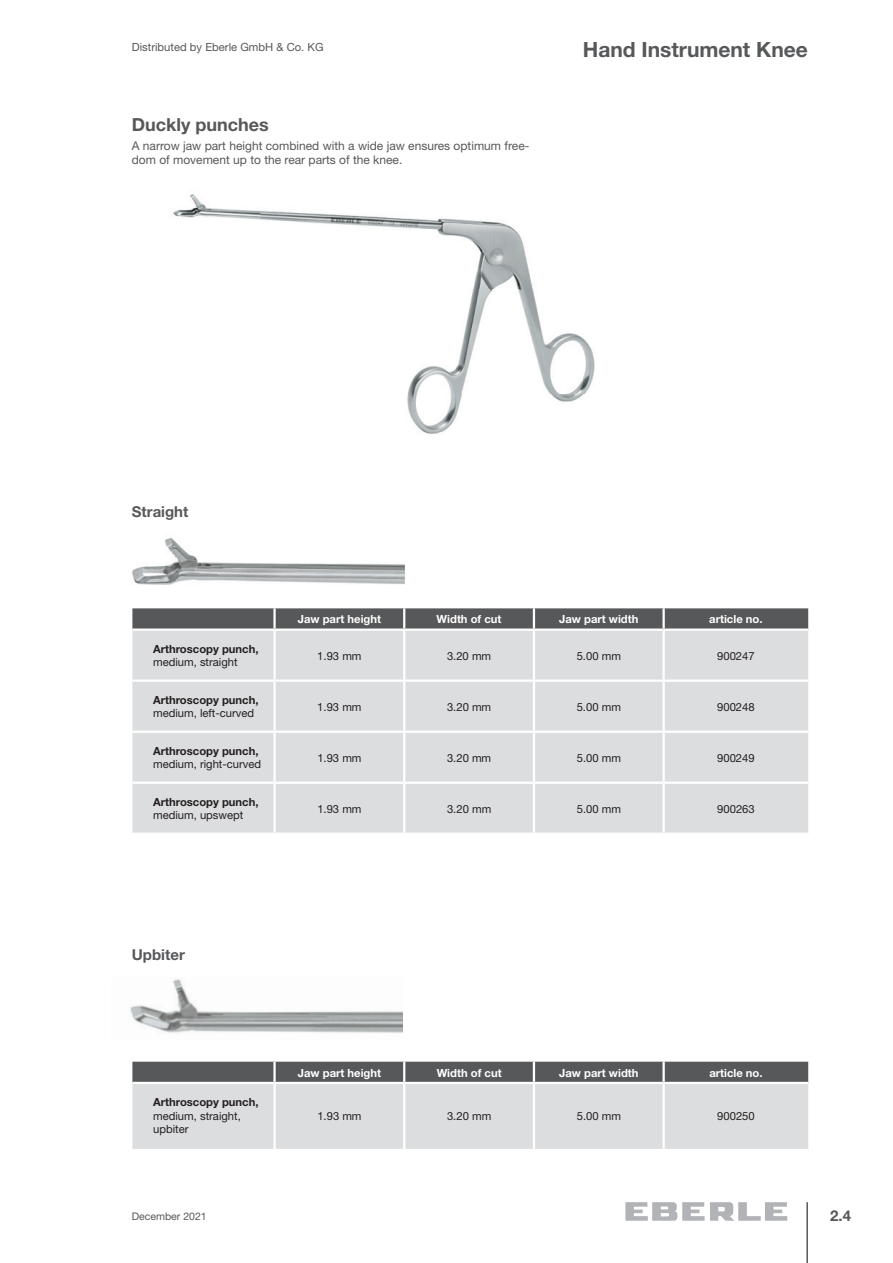
<style>
.page{position:relative;width:893px;height:1263px;background:#fff}
.page>*{position:absolute;margin:0;border:0;box-sizing:border-box;transform-origin:0 0}
.t1{font:700 21px "Helvetica Neue LT";color:#57585a}
.t2{font:700 18px "Helvetica Neue LT";color:#57585a}
.t3{font:700 15px "Helvetica Neue LT";color:#57585a}
.t4{font:12px/14.4px "Helvetica Neue LT";color:#57585a}
.t5{font:11.25px/13.5px "Helvetica Neue LT";color:#231f20}
.t6{font:700 11.25px "Helvetica Neue LT";color:#fff}
.t7{font:700 11.25px "Helvetica Neue LT";color:#231f20}
.t8{font:11.25px "Helvetica Neue LT";color:#57585a}
.t9{font:10.5px "Helvetica Neue LT";color:#57585a}
</style>
<div class="page">
<hr style="left:806px;top:1202px;width:2px;height:61px;background:#57585a">
<svg style="left:625px;top:1202px;width:162px;height:19px"></svg>
<img style="left:130px;top:979px;width:272px;height:54px">
<img style="left:173px;top:194px;width:422px;height:240px">
<img style="left:132px;top:537px;width:272px;height:48px">
<div style="left:132px;top:1062px;width:676px;height:20px;background:#57585a"></div>
<div style="left:132px;top:1084px;width:676px;height:65px;background:#dcdddf"></div>
<hr style="left:273px;top:1084px;width:3px;height:65px;background:#fff">
<hr style="left:403px;top:1084px;width:2px;height:65px;background:#fff">
<hr style="left:273px;top:1062px;width:3px;height:20px;background:#fff">
<hr style="left:403px;top:1062px;width:2px;height:20px;background:#fff">
<hr style="left:533px;top:1062px;width:2px;height:20px;background:#fff">
<hr style="left:533px;top:1084px;width:2px;height:65px;background:#fff">
<hr style="left:662px;top:1084px;width:3px;height:65px;background:#fff">
<hr style="left:662px;top:1062px;width:3px;height:20px;background:#fff">
<div style="left:132px;top:608px;width:676px;height:20px;background:#57585a"></div>
<div style="left:132px;top:631px;width:676px;height:202px;background:#dcdddf"></div>
<hr style="left:273px;top:631px;width:3px;height:48px;background:#fff">
<hr style="left:132px;top:679px;width:143px;height:3px;background:#fff">
<hr style="left:275px;top:679px;width:129px;height:3px;background:#fff">
<hr style="left:273px;top:682px;width:3px;height:48px;background:#fff">
<hr style="left:404px;top:679px;width:130px;height:3px;background:#fff">
<hr style="left:534px;top:679px;width:130px;height:3px;background:#fff">
<hr style="left:664px;top:679px;width:144px;height:3px;background:#fff">
<hr style="left:132px;top:730px;width:143px;height:3px;background:#fff">
<hr style="left:275px;top:730px;width:129px;height:3px;background:#fff">
<hr style="left:273px;top:733px;width:3px;height:49px;background:#fff">
<hr style="left:404px;top:730px;width:130px;height:3px;background:#fff">
<hr style="left:534px;top:730px;width:130px;height:3px;background:#fff">
<hr style="left:664px;top:730px;width:144px;height:3px;background:#fff">
<hr style="left:132px;top:782px;width:143px;height:2px;background:#fff">
<hr style="left:275px;top:782px;width:129px;height:2px;background:#fff">
<hr style="left:273px;top:784px;width:3px;height:49px;background:#fff">
<hr style="left:404px;top:782px;width:130px;height:2px;background:#fff">
<hr style="left:534px;top:782px;width:130px;height:2px;background:#fff">
<hr style="left:664px;top:782px;width:144px;height:2px;background:#fff">
<hr style="left:403px;top:631px;width:2px;height:48px;background:#fff">
<hr style="left:403px;top:682px;width:2px;height:48px;background:#fff">
<hr style="left:403px;top:733px;width:2px;height:49px;background:#fff">
<hr style="left:403px;top:784px;width:2px;height:49px;background:#fff">
<hr style="left:273px;top:608px;width:3px;height:20px;background:#fff">
<hr style="left:403px;top:608px;width:2px;height:20px;background:#fff">
<hr style="left:533px;top:608px;width:2px;height:20px;background:#fff">
<hr style="left:533px;top:631px;width:2px;height:48px;background:#fff">
<hr style="left:533px;top:682px;width:2px;height:48px;background:#fff">
<hr style="left:533px;top:733px;width:2px;height:49px;background:#fff">
<hr style="left:533px;top:784px;width:2px;height:49px;background:#fff">
<hr style="left:662px;top:631px;width:3px;height:48px;background:#fff">
<hr style="left:662px;top:682px;width:3px;height:48px;background:#fff">
<hr style="left:662px;top:733px;width:3px;height:49px;background:#fff">
<hr style="left:662px;top:784px;width:3px;height:49px;background:#fff">
<hr style="left:662px;top:608px;width:3px;height:20px;background:#fff">
<p class="t8" style="left:132px;top:41px;width:193px">Distributed by Eberle GmbH &amp; Co. KG</p>
<h2 class="t2" style="left:132px;top:114px;width:139px">Duckly punches</h2>
<p class="t4" style="left:132px;top:138px;width:399px">A narrow jaw part height combined with a wide jaw ensures optimum free&shy;dom of movement up to the rear parts of the knee.</p>
<h1 class="t1" style="left:583px;top:37px;width:227px">Hand Instrument Knee</h1>
<h3 class="t3" style="left:132px;top:502px;width:58px">Straight</h3>
<p class="t7" style="left:153px;top:642px;width:107px">Arthroscopy punch,</p>
<p class="t5" style="left:153px;top:655px;width:86px">medium, straight</p>
<p class="t7" style="left:153px;top:693px;width:107px">Arthroscopy punch,</p>
<p class="t5" style="left:153px;top:706px;width:103px">medium, left-curved</p>
<p class="t7" style="left:153px;top:744px;width:107px">Arthroscopy punch,</p>
<p class="t5" style="left:153px;top:757px;width:110px">medium, right-curved</p>
<p class="t7" style="left:153px;top:795px;width:107px">Arthroscopy punch,</p>
<p class="t5" style="left:153px;top:808px;width:92px">medium, upswept</p>
<p class="t6" style="left:298px;top:612px;width:85px">Jaw part height</p>
<p class="t6" style="left:437px;top:612px;width:66px">Width of cut</p>
<p class="t6" style="left:559px;top:612px;width:81px">Jaw part width</p>
<p class="t6" style="left:709px;top:612px;width:55px">article no.</p>
<p class="t5" style="left:317px;top:649px;width:46px">1.93 mm</p>
<p class="t5" style="left:447px;top:649px;width:46px">3.20 mm</p>
<p class="t5" style="left:577px;top:649px;width:46px">5.00 mm</p>
<p class="t5" style="left:717px;top:649px;width:39px">900247</p>
<p class="t5" style="left:317px;top:700px;width:46px">1.93 mm</p>
<p class="t5" style="left:447px;top:700px;width:46px">3.20 mm</p>
<p class="t5" style="left:577px;top:700px;width:46px">5.00 mm</p>
<p class="t5" style="left:717px;top:700px;width:39px">900248</p>
<p class="t5" style="left:317px;top:751px;width:46px">1.93 mm</p>
<p class="t5" style="left:447px;top:751px;width:46px">3.20 mm</p>
<p class="t5" style="left:577px;top:751px;width:46px">5.00 mm</p>
<p class="t5" style="left:717px;top:751px;width:39px">900249</p>
<p class="t5" style="left:317px;top:802px;width:46px">1.93 mm</p>
<p class="t5" style="left:447px;top:802px;width:46px">3.20 mm</p>
<p class="t5" style="left:577px;top:802px;width:46px">5.00 mm</p>
<p class="t5" style="left:717px;top:802px;width:39px">900263</p>
<h3 class="t3" style="left:132px;top:945px;width:55px">Upbiter</h3>
<p class="t6" style="left:298px;top:1066px;width:85px">Jaw part height</p>
<p class="t6" style="left:437px;top:1066px;width:66px">Width of cut</p>
<p class="t6" style="left:559px;top:1066px;width:81px">Jaw part width</p>
<p class="t6" style="left:709px;top:1066px;width:55px">article no.</p>
<p class="t7" style="left:153px;top:1095px;width:107px">Arthroscopy punch,</p>
<p class="t5" style="left:153px;top:1109px;width:89px">medium, straight, upbiter</p>
<p class="t5" style="left:317px;top:1109px;width:46px">1.93 mm</p>
<p class="t5" style="left:447px;top:1109px;width:46px">3.20 mm</p>
<p class="t5" style="left:577px;top:1109px;width:46px">5.00 mm</p>
<p class="t5" style="left:717px;top:1109px;width:39px">900250</p>
<p class="t9" style="left:132px;top:1210px;width:76px">December 2021</p>
<h3 class="t3" style="left:830px;top:1206px;width:22px">2.4</h3>
</div>
